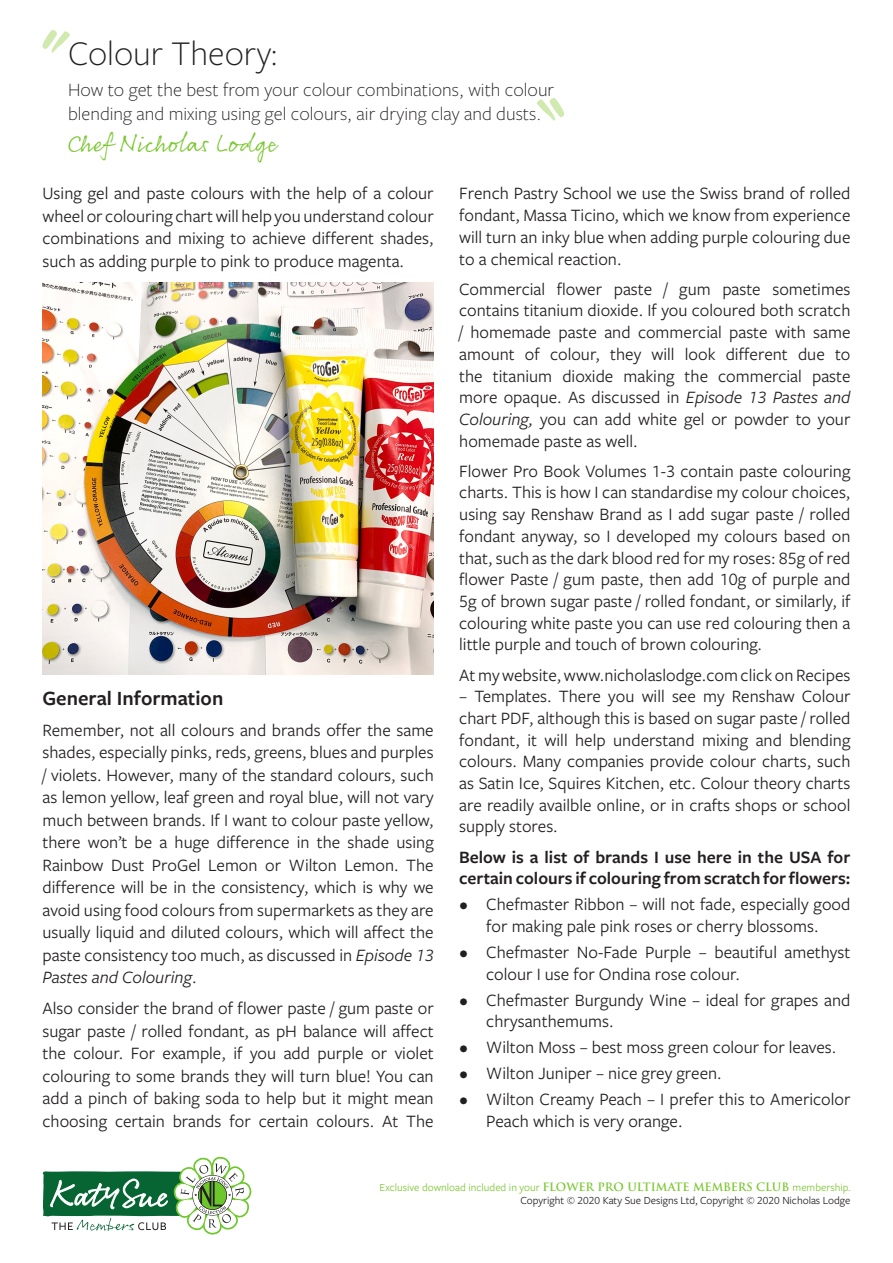
<style>
.page{position:relative;width:893px;height:1263px;background:#fff}
.page>*{position:absolute;margin:0;border:0;box-sizing:border-box;transform-origin:0 0}
.t1{font:300 36px "Freight Sans Pro";color:#231f20}
.t2{font:25.5px "Rollerscript Smooth";color:#7cc731}
.t3{font:600 21px "Freight Sans Pro";color:#231f20}
.t4{font:300 19.5px/24px "Freight Sans Pro";color:#231f20}
.t5{font:18px/21.8px "Freight Sans Pro";color:#231f20;text-align:justify}
.t6{font:600 18px/21.8px "Freight Sans Pro";color:#231f20}
.t7{font:11.25px/13.5px "Freight Sans Pro";color:#231f20;text-align:right}
.s1{font-style:italic}
.s2{color:#7cc731}
.s3{font-family:"Trajan Pro 3";font-weight:600;color:#7cc731}
</style>
<div class="page">
<svg style="left:43px;top:1157px;width:208px;height:77px"></svg>
<svg style="left:42px;top:30px;width:28px;height:23px"></svg>
<svg style="left:537px;top:98px;width:27px;height:23px"></svg>
<img style="left:43px;top:283px;width:391px;height:391px">
<h1 class="t1" style="left:68px;top:30px;width:211px">Colour Theory:</h1>
<p class="t4" style="left:68px;top:77px;width:487px">How to get the best from your colour combinations, with colour blending and mixing using gel colours, air drying clay and dusts.</p>
<h2 class="t2" style="left:68px;top:128px;width:212px">CHEF NICHOLAS LODGE</h2>
<p class="t5" style="left:43px;top:182px;width:393px;line-height:22.5px">Using gel and paste colours with the help of a colour wheel or colouring chart will help you understand colour combinations and mixing to achieve different shades, such as adding purple to pink to produce magenta.</p>
<p class="t5" style="left:459px;top:182px;width:393px">French Pastry School we use the Swiss brand of rolled fondant, Massa Ticino, which we know from experience will turn an inky blue when adding purple colouring due to a chemical reaction.</p>
<p class="t5" style="left:459px;top:277px;width:393px">Commercial flower paste / gum paste sometimes contains titanium dioxide. If you coloured both scratch / homemade paste and commercial paste with same amount of colour, they will look different due to the titanium dioxide making the commercial paste more opaque. As discussed in <span class="s1">Episode 13 Pastes and Colouring,</span> you can add white gel or powder to your homemade paste as well.</p>
<p class="t5" style="left:459px;top:459px;width:393px">Flower Pro Book Volumes 1-3 contain paste colouring charts. This is how I can standardise my colour choices, using say Renshaw Brand as I add sugar paste / rolled fondant anyway, so I developed my colours based on that, such as the dark blood red for my roses: 85g of red flower Paste / gum paste, then add 10g of purple and 5g of brown sugar paste / rolled fondant, or similarly, if colouring white paste you can use red colouring then a little purple and touch of brown colouring.</p>
<p class="t5" style="left:459px;top:663px;width:393px">At my website, www.nicholaslodge.com click on Recipes</p>
<p class="t5" style="left:459px;top:685px;width:393px">– Templates. There you will see my Renshaw Colour chart PDF, although this is based on sugar paste / rolled fondant, it will help understand mixing and blending colours. Many companies provide colour charts, such as Satin Ice, Squires Kitchen, etc. Colour theory charts are readily availble online, or in crafts shops or school supply stores.</p>
<p class="t6" style="left:459px;top:845px;width:393px">Below is a list of brands I use here in the USA for certain colours if colouring from scratch for flowers:</p>
<p class="t5" style="left:459px;top:893px;width:393px;text-align:center">• Chefmaster Ribbon – will not fade, especially good for making pale pink roses or cherry blossoms.</p>
<p class="t5" style="left:486px;top:940px;width:366px;text-indent:-27px">• Chefmaster No-Fade Purple – beautiful amethyst colour I use for Ondina rose colour.</p>
<p class="t5" style="left:486px;top:988px;width:366px;text-indent:-27px">• Chefmaster Burgundy Wine – ideal for grapes and chrysanthemums.</p>
<p class="t5" style="left:459px;top:1036px;width:379px">• Wilton Moss – best moss green colour for leaves.</p>
<p class="t5" style="left:459px;top:1061px;width:264px">• Wilton Juniper – nice grey green.</p>
<p class="t5" style="left:486px;top:1087px;width:366px;text-indent:-27px">• Wilton Creamy Peach – I prefer this to Americolor<br>Peach which is very orange.</p>
<p class="t3" style="left:43px;top:684px;width:182px">General Information</p>
<p class="t5" style="left:43px;top:718px;width:393px;line-height:22.5px">Remember, not all colours and brands offer the same shades, especially pinks, reds, greens, blues and purples / violets. However, many of the standard colours, such as lemon yellow, leaf green and royal blue, will not vary much between brands. If I want to colour paste yellow, there won’t be a huge difference in the shade using Rainbow Dust ProGel Lemon or Wilton Lemon. The difference will be in the consistency, which is why we avoid using food colours from supermarkets as they are usually liquid and diluted colours, which will affect the paste consistency too much, as discussed in <span class="s1">Episode 13<br>Pastes and Colouring</span>.</p>
<p class="t5" style="left:43px;top:996px;width:393px;line-height:22.5px">Also consider the brand of flower paste / gum paste or sugar paste / rolled fondant, as pH balance will affect the colour. For example, if you add purple or violet colouring to some brands they will turn blue! You can add a pinch of baking soda to help but it might mean choosing certain brands for certain colours. At The</p>
<p class="t7" style="left:380px;top:1180px;width:472px"><span class="s2">Exclusive download included in your</span> <span class="s3">FLOWER PRO ULTIMATE MEMBERS CLUB</span> <span class="s2">membership.<br></span>Copyright © 2020 Katy Sue Designs Ltd, Copyright © 2020 Nicholas Lodge</p>
</div>
